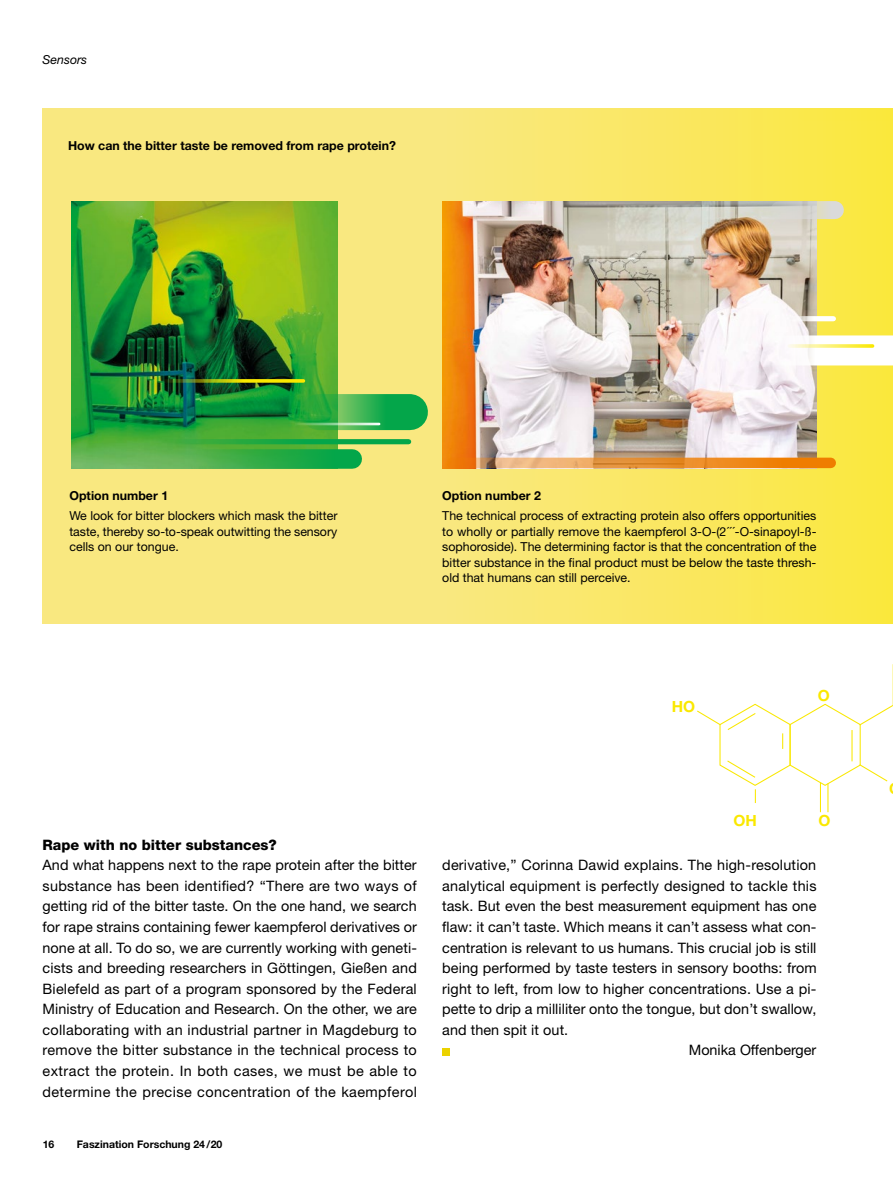
<style>
.page{position:relative;width:893px;height:1191px;background:#fff}
.page>*{position:absolute;margin:0;border:0;box-sizing:border-box;transform-origin:0 0}
.BU_Blocksatz{font:700 15.45px "Helvetica Neue LT Std";color:#fae800}
.Text_D{font:14.4px/20.5px "Helvetica Neue LT Std";letter-spacing:.005em;color:#000;text-align:justify}
.Text_D_Zwischenübers{font:800 14.4px "Helvetica Neue LT Std";color:#000}
.BU_Blocksatz-2{font:12.3px/15.5px "Helvetica Neue LT Std";color:#000;text-align:justify}
.BU_Blocksatz-3{font:700 12.3px "Helvetica Neue LT Std";color:#000}
.t1{font:italic 12.3px "Helvetica Neue LT Std";color:#000}
.t2{font:700 10.5px "Helvetica Neue LT Std";color:#000}
</style>
<div class="page">
<svg style="left:43px;top:108px;width:850px;height:515px;background:#f8e76e"></svg>
<div style="left:805px;top:108px;width:88px;height:14px;background:#fae843"></div>
<img style="left:71px;top:201px;width:266px;height:267px">
<img style="left:442px;top:201px;width:374px;height:267px">
<svg style="left:697px;top:664px;width:196px;height:148px"></svg>
<svg style="left:129px;top:449px;width:223px;height:20px;background:#3dae4d"></svg>
<svg style="left:160px;top:379px;width:143px;height:4px"></svg>
<svg style="left:164px;top:439px;width:245px;height:5px"></svg>
<svg style="left:319px;top:394px;width:91px;height:36px;background:#2eaf4f"></svg>
<hr style="left:296px;top:423px;width:83px;height:2px;background:#fff">
<svg style="left:452px;top:457px;width:379px;height:11px;background:#e7943f"></svg>
<svg style="left:779px;top:201px;width:56px;height:18px"></svg>
<svg style="left:786px;top:316px;width:47px;height:5px"></svg>
<div style="left:772px;top:335px;width:121px;height:30px;background:#fff"></div>
<svg style="left:789px;top:344px;width:84px;height:4px"></svg>
<div style="left:442px;top:1047px;width:8px;height:8px;background:#ebd200"></div>
<p class="t1" style="left:43px;top:52px;width:46px">Sensors</p>
<p class="BU_Blocksatz-3" style="left:68px;top:138px;width:329px">How can the bitter taste be removed from rape protein?</p>
<p class="BU_Blocksatz-3" style="left:69px;top:487px;width:100px">Option number 1</p>
<p class="BU_Blocksatz-2" style="left:69px;top:508px;width:270px">We look for bitter blockers which mask the bitter taste, thereby so-to-speak outwitting the sensory cells on our tongue.</p>
<p class="BU_Blocksatz-3" style="left:442px;top:487px;width:100px">Option number 2</p>
<p class="BU_Blocksatz-2" style="left:442px;top:508px;width:376px">The technical process of extracting protein also offers opportunities to wholly or partially remove the kaempferol 3-O-(2´´´-O-sinapoyl-ß&shy;sophoroside). The determining factor is that the concentration of the bitter substance in the final product must be below the taste thresh&shy;old that humans can still perceive.</p>
<p class="BU_Blocksatz" style="left:672px;top:696px;width:25px">HO</p>
<p class="BU_Blocksatz" style="left:818px;top:686px;width:13px">O</p>
<p class="BU_Blocksatz" style="left:733px;top:811px;width:25px">OH</p>
<p class="BU_Blocksatz" style="left:818px;top:811px;width:13px">O</p>
<p class="Text_D_Zwischenübers" style="left:43px;top:836px;width:236px">Rape with no bitter substances?</p>
<p class="Text_D" style="left:43px;top:854px;width:376px">And what happens next to the rape protein after the bitter substance has been identified? “There are two ways of getting rid of the bitter taste. On the one hand, we search for rape strains containing fewer kaempferol derivatives or none at all. To do so, we are currently working with geneti&shy;cists and breeding researchers in Göttingen, Gießen and Bielefeld as part of a program sponsored by the Federal Ministry of Education and Research. On the other, we are collaborating with an industrial partner in Magdeburg to remove the bitter substance in the technical process to extract the protein. In both cases, we must be able to determine the precise concentration of the kaempferol</p>
<p class="Text_D" style="left:442px;top:854px;width:376px">derivative,” Corinna Dawid explains. The high-resolution analytical equipment is perfectly designed to tackle this task. But even the best measurement equipment has one flaw: it can’t taste. Which means it can’t assess what con&shy;centration is relevant to us humans. This crucial job is still being performed by taste testers in sensory booths: from right to left, from low to higher concentrations. Use a pi&shy;pette to drip a milliliter onto the tongue, but don’t swallow, and then spit it out.</p>
<p class="Text_D" style="left:689px;top:1039px;width:129px">Monika Offenberger</p>
<p class="t2" style="left:43px;top:1137px;width:13px">16</p>
<p class="t2" style="left:77px;top:1137px;width:147px">Faszination Forschung 24/20</p>
</div>
